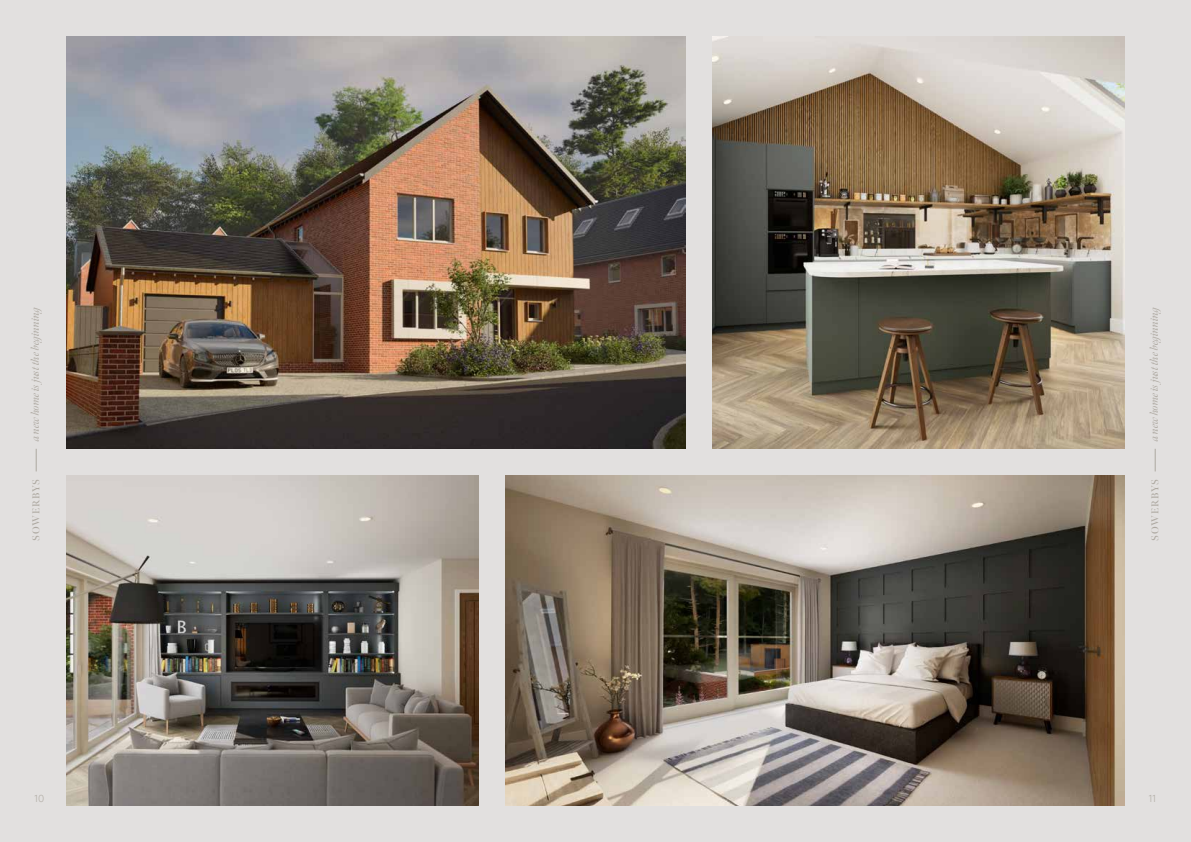
<style>
.page{position:relative;width:1191px;height:842px;background:#fff}
.page>*{position:absolute;margin:0;border:0;box-sizing:border-box;transform-origin:0 0}
.t1{font:italic 11px "Meno Banner";letter-spacing:-.01em;color:#ada8a0}
.t2{font:600 10px "Meno Banner";letter-spacing:.08em;color:#ada8a0}
.t3{font:300 10px "Quasimoda";color:#ada8a0}
</style>
<div class="page">
<div style="left:0;top:0;width:595px;height:842px;background:#e2e0df"></div>
<div style="left:595px;top:0;width:596px;height:842px;background:#e2e0df"></div>
<svg style="left:36px;top:449px;width:1px;height:22px"></svg>
<svg style="left:1155px;top:449px;width:1px;height:22px"></svg>
<img style="left:66px;top:36px;width:619px;height:413px">
<img style="left:505px;top:475px;width:619px;height:330px">
<img style="left:712px;top:36px;width:412px;height:413px">
<img style="left:66px;top:476px;width:412px;height:330px">
<p class="t1" style="left:29px;top:441px;width:138px;rotate:-90deg">a new home is just the beginning</p>
<p class="t1" style="left:1147px;top:441px;width:138px;rotate:-90deg">a new home is just the beginning</p>
<p class="t2" style="left:30px;top:541px;width:63px;rotate:-90deg">SOWERBYS</p>
<p class="t2" style="left:1149px;top:541px;width:63px;rotate:-90deg">SOWERBYS</p>
<p class="t3" style="left:35px;top:791px;width:11px">10</p>
<p class="t3" style="left:1148px;top:791px;width:9px">11</p>
</div>
